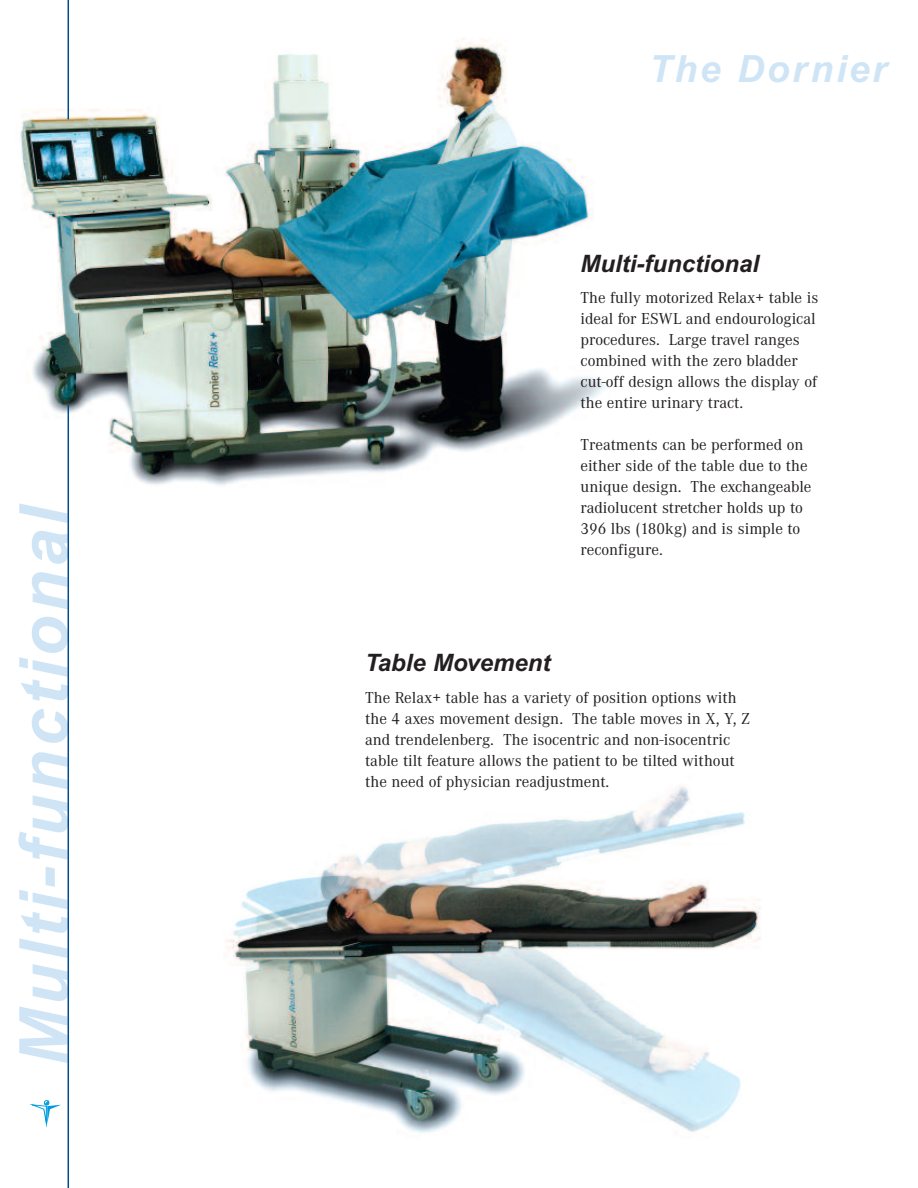
<style>
.page{position:relative;width:918px;height:1188px;background:#fff}
.page>*{position:absolute;margin:0;border:0;box-sizing:border-box;transform-origin:0 0}
.t1{font:italic 700 67.5px "Arial";letter-spacing:.055em;color:#cfe5f6}
.t2{font:italic 700 37.5px "Arial";letter-spacing:.065em;color:#cfe5f6}
.t3{font:italic 700 24px "Arial";color:#231f20}
.t4{font:16.5px/21px "Corporate A";color:#231f20}
</style>
<div class="page">
<img style="left:20px;top:37px;width:585px;height:460px">
<img style="left:226px;top:786px;width:535px;height:347px">
<svg style="left:31px;top:1100px;width:30px;height:26px"></svg>
<hr style="left:68px;top:0;width:1px;height:119px;background:#004a8d">
<hr style="left:68px;top:405px;width:1px;height:783px;background:#004a8d">
<h1 class="t1" style="left:5px;top:1066px;width:560px;rotate:-90deg">Multi-functional</h1>
<h2 class="t2" style="left:649px;top:47px;width:239px">The Dornier</h2>
<h3 class="t3" style="left:580px;top:249px;width:180px">Multi-functional</h3>
<p class="t4" style="left:580px;top:287px;width:239px">The fully motorized Relax+ table is ideal for ESWL and endourological procedures. Large travel ranges combined with the zero bladder cut-off design allows the display of the entire urinary tract.</p>
<p class="t4" style="left:580px;top:434px;width:233px">Treatments can be performed on either side of the table due to the unique design. The exchangeable radiolucent stretcher holds up to<br>396 lbs (180kg) and is simple to reconfigure.</p>
<h3 class="t3" style="left:365px;top:649px;width:187px">Table Movement</h3>
<p class="t4" style="left:365px;top:687px;width:386px">The Relax+ table has a variety of position options with the 4 axes movement design. The table moves in X, Y, Z and trendelenberg. The isocentric and non-isocentric table tilt feature allows the patient to be tilted without the need of physician readjustment.</p>
</div>
